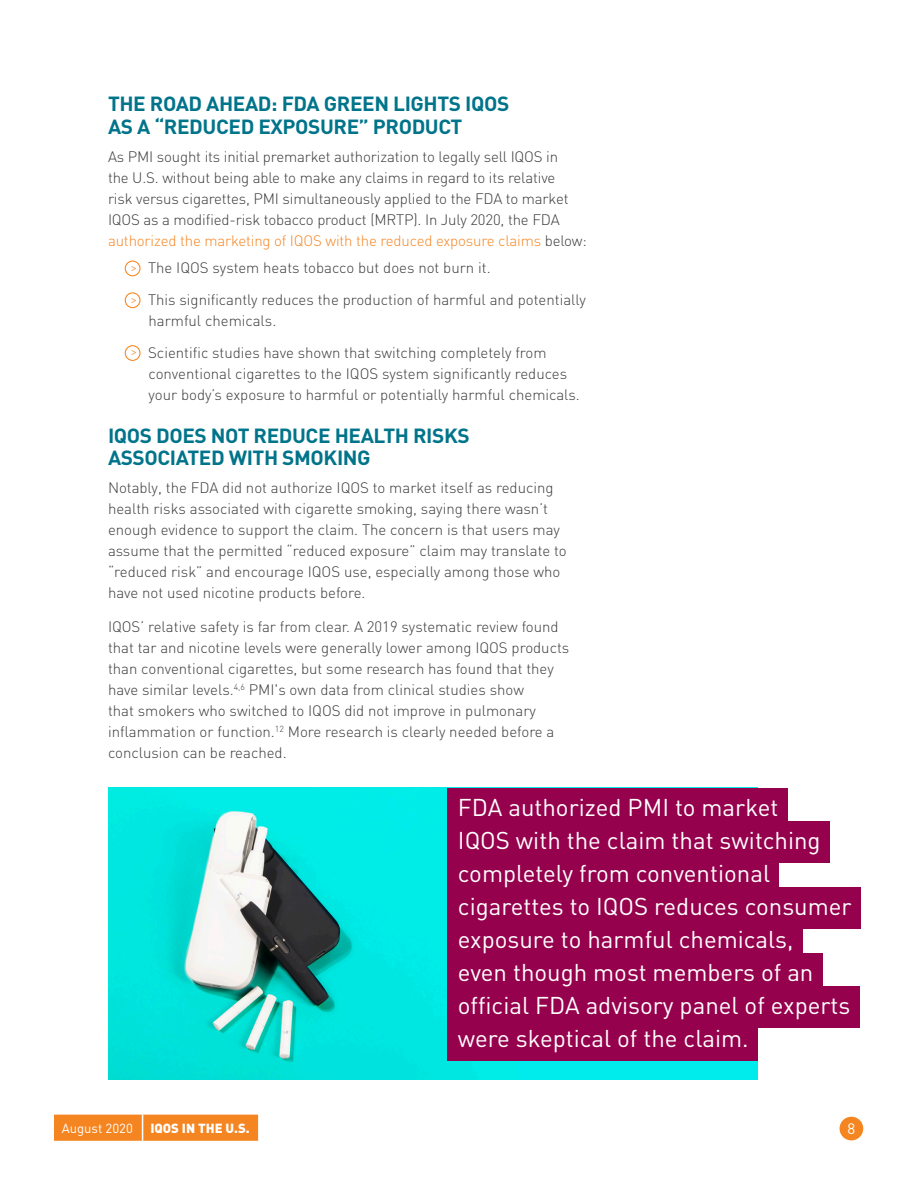
<style>
.page{position:relative;width:918px;height:1188px;background:#fff}
.page>*{position:absolute;margin:0;border:0;box-sizing:border-box;transform-origin:0 0}
.Callout{font:24px "DIN";color:#fff}
.t1{font:700 20.25px/22.5px "DIN";letter-spacing:-.02em;color:#00748a}
.Body{font:300 15px/21px "DIN";color:#3c3a3b}
.t2{font:15px "DIN";color:#fff}
.t3{font:900 13.05px "DIN";color:#fff}
.t4{font:13.05px "DIN";color:#fff}
.t5{font:700 9.6px "Minion Pro";color:#f58520}
.s1{color:#f58520}
</style>
<div class="page">
<div style="left:840px;top:1117px;width:23px;height:23px;background:#f58520;border-radius:50%"></div>
<div style="left:54px;top:1115px;width:204px;height:26px;background:#f58520"></div>
<div style="left:125px;top:261px;width:16px;height:15px;border:1px solid #f58520;border-radius:50%"></div>
<div style="left:125px;top:292px;width:16px;height:16px;border:1px solid #f58520;border-radius:50%"></div>
<div style="left:125px;top:345px;width:16px;height:16px;border:1px solid #f58520;border-radius:50%"></div>
<img style="left:108px;top:788px;width:649px;height:292px">
<div style="left:447px;top:788px;width:340px;height:42px;background:#96014d"></div>
<div style="left:447px;top:821px;width:383px;height:42px;background:#96014d"></div>
<div style="left:447px;top:854px;width:332px;height:42px;background:#96014d"></div>
<div style="left:447px;top:887px;width:414px;height:42px;background:#96014d"></div>
<div style="left:447px;top:920px;width:355px;height:42px;background:#96014d"></div>
<div style="left:447px;top:953px;width:375px;height:42px;background:#96014d"></div>
<div style="left:447px;top:986px;width:412px;height:42px;background:#96014d"></div>
<div style="left:447px;top:1019px;width:311px;height:42px;background:#96014d"></div>
<h2 class="t1" style="left:108px;top:92px;width:403px">THE ROAD AHEAD: FDA GREEN LIGHTS IQOS<br>AS A “REDUCED EXPOSURE” PRODUCT</h2>
<p class="Body" style="left:108px;top:146px;width:480px">As PMI sought its initial premarket authorization to legally sell IQOS in<br>the U.S. without being able to make any claims in regard to its relative<br>risk versus cigarettes, PMI simultaneously applied to the FDA to market IQOS as a modified-risk tobacco product (MRTP). In July 2020, the FDA <span class="s1">authorized the marketing of IQOS with the reduced exposure claims</span> below:</p>
<p class="t5" style="left:131px;top:261px;width:7px">&gt;</p>
<p class="Body" style="left:148px;top:257px;width:344px">The IQOS system heats tobacco but does not burn it.</p>
<p class="t5" style="left:131px;top:293px;width:7px">&gt;</p>
<p class="Body" style="left:148px;top:289px;width:439px">This significantly reduces the production of harmful and potentially harmful chemicals.</p>
<p class="t5" style="left:131px;top:345px;width:7px">&gt;</p>
<p class="Body" style="left:148px;top:342px;width:433px">Scientific studies have shown that switching completely from conventional cigarettes to the IQOS system significantly reduces your body’s exposure to harmful or potentially harmful chemicals.</p>
<h2 class="t1" style="left:108px;top:423px;width:363px">IQOS DOES NOT REDUCE HEALTH RISKS<br>ASSOCIATED WITH SMOKING</h2>
<p class="Body" style="left:108px;top:477px;width:460px">Notably, the FDA did not authorize IQOS to market itself as reducing health risks associated with cigarette smoking, saying there wasn’t enough evidence to support the claim. The concern is that users may assume that the permitted “reduced exposure” claim may translate to “reduced risk” and encourage IQOS use, especially among those who have not used nicotine products before.</p>
<p class="Body" style="left:108px;top:616px;width:463px">IQOS’ relative safety is far from clear. A 2019 systematic review found that tar and nicotine levels were generally lower among IQOS products than conventional cigarettes, but some research has found that they have similar levels.<sup>4,6</sup> PMI's own data from clinical studies show<br>that smokers who switched to IQOS did not improve in pulmonary inflammation or function.<sup>12</sup> More research is clearly needed before a conclusion can be reached.</p>
<p class="Callout" style="left:458px;top:793px;width:322px">FDA authorized PMI to market</p>
<p class="Callout" style="left:458px;top:826px;width:364px">IQOS with the claim that switching</p>
<p class="Callout" style="left:458px;top:859px;width:314px">completely from conventional</p>
<p class="Callout" style="left:458px;top:892px;width:395px">cigarettes to IQOS reduces consumer</p>
<p class="Callout" style="left:458px;top:925px;width:337px">exposure to harmful chemicals,</p>
<p class="Callout" style="left:458px;top:958px;width:357px">even though most members of an</p>
<p class="Callout" style="left:458px;top:991px;width:394px">official FDA advisory panel of experts</p>
<p class="Callout" style="left:458px;top:1024px;width:292px">were skeptical of the claim.</p>
<p class="t4" style="left:62px;top:1120px;width:73px">August 2020</p>
<p class="t3" style="left:150px;top:1120px;width:101px">IQOS IN THE U.S.</p>
<p class="t2" style="left:847px;top:1119px;width:9px">8</p>
</div>
